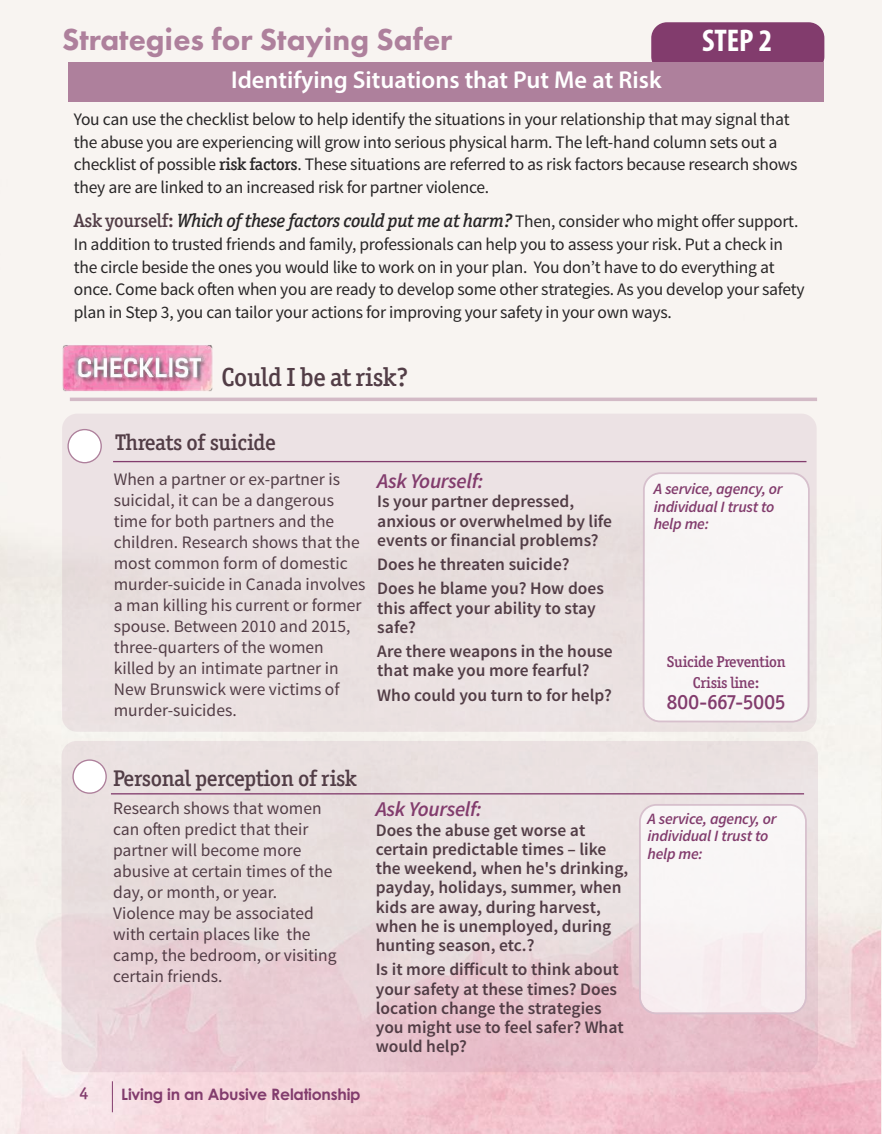
<style>
.page{position:relative;width:882px;height:1134px;background:#fff}
.page>*{position:absolute;margin:0;border:0;box-sizing:border-box;transform-origin:0 0}
.t1{font:800 31.5px "Futura PT";color:#ae809c}
.t2{font:700 condensed 31.5px "Myriad";color:#fff}
.t3{font:500 26.25px "Officina Ser ITC";letter-spacing:-.015em;color:#523d46}
.t4{font:600 24.5px "Myriad Pro";color:#fff}
.t5{font:500 22.75px "Officina Ser ITC";letter-spacing:-.015em;color:#523d46}
.t6{font:italic 600 21px "Source Sans Pro";letter-spacing:-.015em;color:#823c6d}
.t7{font:500 21px "Officina Ser ITC";letter-spacing:-.005em;color:#823c6d}
.t8{font:italic 500 19.25px "Officina Ser ITC";letter-spacing:-.015em;color:#272526}
.t9{font:17.5px/22.8px "Source Sans Pro";letter-spacing:-.015em;color:#272526}
.t10{font:600 17.5px/19.2px "Source Sans Pro";color:#523d46}
.t11{font:17.5px/21px "Source Sans Pro";color:#523d46}
.t12{font:500 17.5px "Officina Ser ITC";color:#823c6d}
.t13{font:italic 600 15.75px/17.5px "Source Sans Pro";letter-spacing:-.015em;color:#823c6d}
.t14{font:700 15.75px "Century Gothic";letter-spacing:-.015em;color:#823c6d}
.t15{font:500 15.75px/21px "Officina Ser ITC";letter-spacing:-.015em;color:#823c6d;text-align:center}
.s1{font-family:"Officina Ser ITC";font-weight:500}
.s2{font-style:normal;color:#523d46}
.s3{font-family:"Source Sans Pro";font-weight:400;font-style:normal;font-size:17.5px}
</style>
<div class="page">
<img style="left:880px;top:0;width:2px;height:1134px">
<img style="left:0;top:0;width:880px;height:1134px">
<hr style="left:112px;top:1081px;width:1px;height:31px;background:#823c6d">
<div style="left:62px;top:741px;width:756px;height:331px;background:#ae809c;border-radius:15px;opacity:.15"></div>
<svg style="left:639px;top:804px;width:168px;height:210px"></svg>
<svg style="left:72px;top:759px;width:35px;height:35px"></svg>
<hr style="left:111px;top:793px;width:693px;height:1px;background:#823c6d">
<div style="left:62px;top:414px;width:755px;height:318px;background:#ebe1e2;border-radius:15px"></div>
<div style="left:643px;top:472px;width:167px;height:251px;background:#f8f5f6"></div>
<svg style="left:67px;top:429px;width:35px;height:34px"></svg>
<hr style="left:113px;top:461px;width:693px;height:1px;background:#823c6d">
<div style="left:651px;top:22px;width:173px;height:50px;background:#823c6d;border-radius:16px"></div>
<div style="left:68px;top:63px;width:756px;height:39px;background:#ae809c"></div>
<img style="left:59px;top:343px;width:155px;height:52px">
<hr style="left:70px;top:398px;width:747px;height:3px;background:#d3bac6">
<h1 class="t1" style="left:62px;top:27px;width:392px">Strategies for Staying Safer</h1>
<h3 class="t4" style="left:231px;top:71px;width:432px">Identifying Situations that Put Me at Risk</h3>
<h1 class="t2" style="left:702px;top:30px;width:72px">STEP 2</h1>
<p class="t9" style="left:74px;top:109px;width:725px">You can use the checklist below to help identify the situations in your relationship that may signal that the abuse you are experiencing will grow into serious physical harm. The left-hand column sets out a checklist of possible <span class="s1">risk factors</span>. These situations are referred to as risk factors because research shows they are are linked to an increased risk for partner violence.</p>
<p class="t8" style="left:74px;top:214px;width:726px"><span class="s2">Ask yourself:</span> Which ofthese factors could put me at harm? <span class="s3">Then, consider who might offer support.</span></p>
<p class="t9" style="left:74px;top:234px;width:732px">In addition to trusted friends and family, professionals can help you to assess your risk. Put a check in the circle beside the ones you would like to work on in your plan. You don’t have to do everything at once. Come back often when you are ready to develop some other strategies. As you develop your safety plan in Step 3, you can tailor your actions for improving your safety in your own ways.</p>
<h2 class="t3" style="left:222px;top:368px;width:188px">Could I be at risk?</h2>
<h3 class="t5" style="left:115px;top:434px;width:162px">Threats of suicide</h3>
<p class="t11" style="left:114px;top:471px;width:253px">When a partner or ex-partner is suicidal, it can be a dangerous time for both partners and the children. Research shows that the most common form of domestic murder-suicide in Canada involves a man killing his current or former spouse. Between 2010 and 2015, three-quarters of the women killed by an intimate partner in<br>New Brunswick were victims of murder-suicides.</p>
<p class="t6" style="left:377px;top:473px;width:108px">Ask Yourself:</p>
<p class="t10" style="left:377px;top:493px;width:236px">Is your partner depressed, anxious or overwhelmed by life events or financial problems?</p>
<p class="t10" style="left:377px;top:553px;width:228px;line-height:24.3px">Does he threaten suicide?<br>Does he blame you? How does</p>
<p class="t10" style="left:377px;top:600px;width:220px">this affect your ability to stay safe?</p>
<p class="t10" style="left:377px;top:643px;width:237px">Are there weapons in the house that make you more fearful?</p>
<p class="t10" style="left:377px;top:687px;width:236px">Who could you turn to for help?</p>
<p class="t13" style="left:654px;top:482px;width:130px">A service, agency, or individual I trust to help me:</p>
<p class="t15" style="left:667px;top:652px;width:121px">Suicide Prevention<br>Crisis line:</p>
<p class="t7" style="left:667px;top:694px;width:120px">800-667-5005</p>
<h3 class="t5" style="left:113px;top:770px;width:245px">Personal perception of risk</h3>
<p class="t11" style="left:113px;top:799px;width:225px">Research shows that women can often predict that their partner will become more abusive at certain times of the day, or month, or year.<br>Violence may be associated with certain places like the camp, the bedroom, or visiting certain friends.</p>
<p class="t6" style="left:376px;top:802px;width:108px">Ask Yourself:</p>
<p class="t10" style="left:376px;top:822px;width:254px">Does the abuse get worse at certain predictable times – like the weekend, when he's drinking, payday, holidays, summer, when kids are away, during harvest, when he is unemployed, during hunting season, etc.?</p>
<p class="t10" style="left:376px;top:961px;width:250px">Is it more difficult to think about your safety at these times? Does location change the strategies you might use to feel safer? What would help?</p>
<p class="t12" style="left:80px;top:1086px;width:10px">4</p>
<p class="t14" style="left:121px;top:1085px;width:241px">Living in an Abusive Relationship</p>
<p class="t13" style="left:648px;top:811px;width:130px">A service, agency, or individual I trust to help me:</p>
</div>
